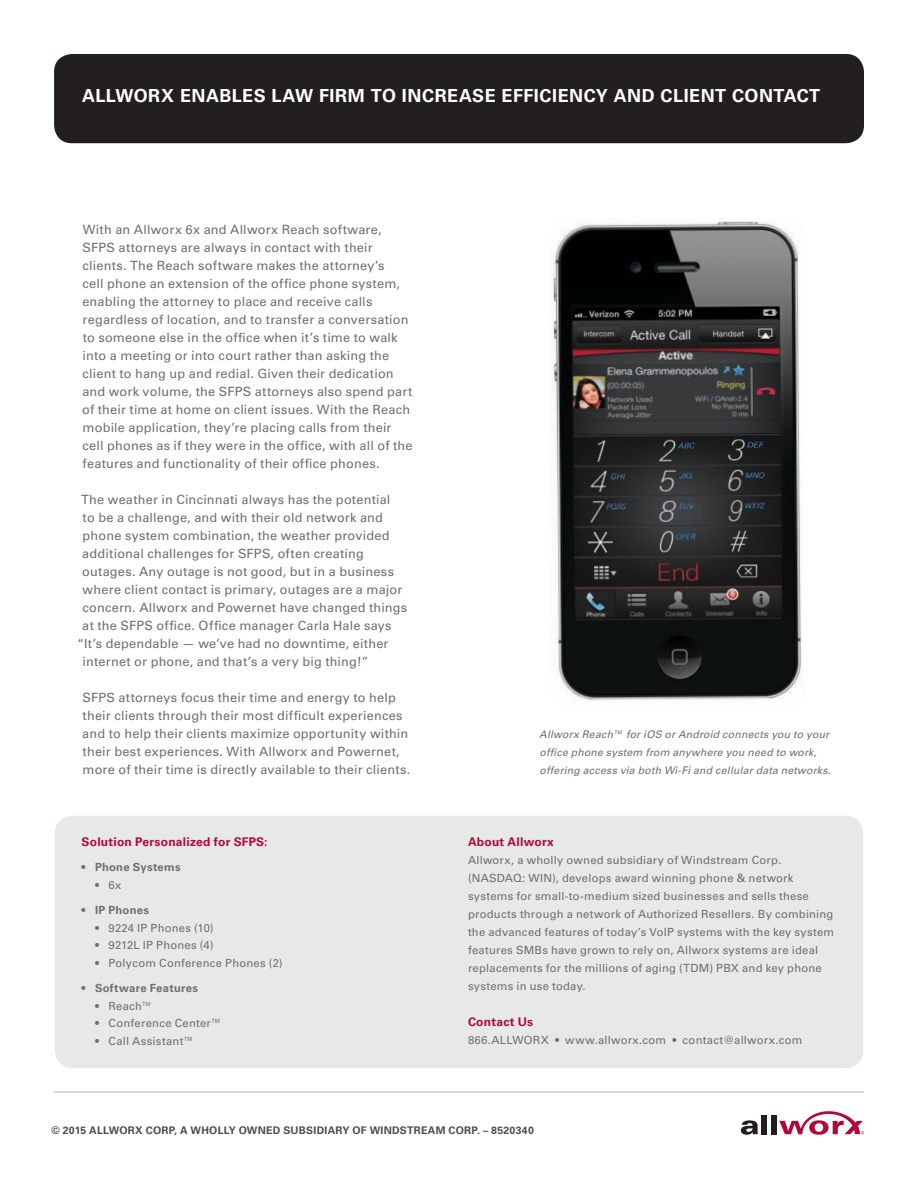
<style>
.page{position:relative;width:918px;height:1188px;background:#fff}
.page>*{position:absolute;margin:0;border:0;box-sizing:border-box;transform-origin:0 0}
.t1{font:700 18px "Univers LT Std";letter-spacing:.025em;color:#fff}
.t2{font:12.75px/18px "Univers LT Std";letter-spacing:.015em;color:#6d6f71}
.t3{font:700 12px "Univers LT Std";letter-spacing:.02em;color:#b30739}
.t4{font:11.25px/18px "Univers LT Std";letter-spacing:.02em;color:#6d6f71}
.t5{font:700 11.25px "Univers LT Std";letter-spacing:.025em;color:#6d6f71}
.t6{font:italic 10.5px/18px "Univers LT Std";letter-spacing:.015em;color:#6d6f71}
.t7{font:700 10.5px "Univers LT Std";letter-spacing:.025em;color:#4d4d4f}
</style>
<div class="page">
<hr style="left:54px;top:1092px;width:810px;height:1px;background:#b4b4b7">
<div style="left:54px;top:54px;width:810px;height:89px;background:#231f20;border-radius:18px"></div>
<svg style="left:741px;top:1120px;width:17px;height:15px"></svg>
<div style="left:762px;top:1115px;width:5px;height:19px;background:#231f20"></div>
<div style="left:771px;top:1115px;width:5px;height:19px;background:#231f20"></div>
<svg style="left:779px;top:1111px;width:85px;height:24px"></svg>
<div style="left:55px;top:816px;width:808px;height:252px;background:#e7e8e8;border-radius:18px"></div>
<img style="left:552px;top:221px;width:250px;height:480px">
<h1 class="t1" style="left:82px;top:85px;width:740px">ALLWORX ENABLES LAW FIRM TO INCREASE EFFICIENCY AND CLIENT CONTACT</h1>
<p class="t2" style="left:82px;top:221px;width:332px">With an Allworx 6x and Allworx Reach software, SFPS attorneys are always in contact with their clients. The Reach software makes the attorney’s<br>cell phone an extension of the office phone system, enabling the attorney to place and receive calls regardless of location, and to transfer a conversation to someone else in the office when it’s time to walk into a meeting or into court rather than asking the client to hang up and redial. Given their dedication and work volume, the SFPS attorneys also spend part of their time at home on client issues. With the Reach mobile application, they’re placing calls from their cell phones as if they were in the office, with all of the features and functionality of their office phones.</p>
<p class="t2" style="left:81px;top:491px;width:311px">The weather in Cincinnati always has the potential</p>
<p class="t2" style="left:83px;top:509px;width:302px">to be a challenge, and with their old network and</p>
<p class="t2" style="left:83px;top:527px;width:309px">phone system combination, the weather provided</p>
<p class="t2" style="left:82px;top:545px;width:283px">additional challenges for SFPS, often creating</p>
<p class="t2" style="left:82px;top:563px;width:313px">outages. Any outage is not good, but in a business</p>
<p class="t2" style="left:83px;top:581px;width:321px">where client contact is primary, outages are a major</p>
<p class="t2" style="left:82px;top:599px;width:326px">concern. Allworx and Powernet have changed things</p>
<p class="t2" style="left:82px;top:617px;width:311px">at the SFPS office. Office manager Carla Hale says</p>
<p class="t2" style="left:77px;top:635px;width:313px">“It’s dependable — we’ve had no downtime, either</p>
<p class="t2" style="left:83px;top:653px;width:287px">internet or phone, and that’s a very big thing!”</p>
<p class="t2" style="left:82px;top:689px;width:329px">SFPS attorneys focus their time and energy to help their clients through their most difficult experiences and to help their clients maximize opportunity within their best experiences. With Allworx and Powernet, more of their time is directly available to their clients.</p>
<p class="t3" style="left:82px;top:835px;width:188px">Solution Personalized for SFPS:</p>
<p class="t5" style="left:82px;top:861px;width:101px">• Phone Systems</p>
<p class="t4" style="left:95px;top:876px;width:28px">• 6x</p>
<p class="t5" style="left:82px;top:903px;width:69px">• IP Phones</p>
<p class="t4" style="left:95px;top:919px;width:120px">• 9224 IP Phones (10)</p>
<p class="t4" style="left:95px;top:936px;width:120px">• 9212L IP Phones (4)</p>
<p class="t4" style="left:95px;top:954px;width:189px">• Polycom Conference Phones (2)</p>
<p class="t5" style="left:82px;top:981px;width:118px">• Software Features</p>
<p class="t4" style="left:95px;top:997px;width:59px">• Reach™</p>
<p class="t4" style="left:95px;top:1014px;width:128px">• Conference Center™</p>
<p class="t4" style="left:95px;top:1032px;width:101px">• Call Assistant™</p>
<p class="t6" style="left:539px;top:725px;width:293px">Allworx Reach™ for iOS or Android connects you to your office phone system from anywhere you need to work, offering access via both Wi-Fi and cellular data networks.</p>
<p class="t3" style="left:468px;top:835px;width:87px">About Allworx</p>
<p class="t4" style="left:468px;top:851px;width:368px">Allworx, a wholly owned subsidiary of Windstream Corp. (NASDAQ: WIN), develops award winning phone &amp; network systems for small-to-medium sized businesses and sells these products through a network of Authorized Resellers. By combining the advanced features of today’s VoIP systems with the key system features SMBs have grown to rely on, Allworx systems are ideal replacements for the millions of aging (TDM) PBX and key phone systems in use today.</p>
<p class="t3" style="left:468px;top:1015px;width:67px">Contact Us</p>
<p class="t4" style="left:468px;top:1031px;width:336px">866.ALLWORX • www.allworx.com • contact@allworx.com</p>
<p class="t7" style="left:52px;top:1124px;width:484px">© 2015 ALLWORX CORP, A WHOLLY OWNED SUBSIDIARY OF WINDSTREAM CORP. – 8520340</p>
</div>
